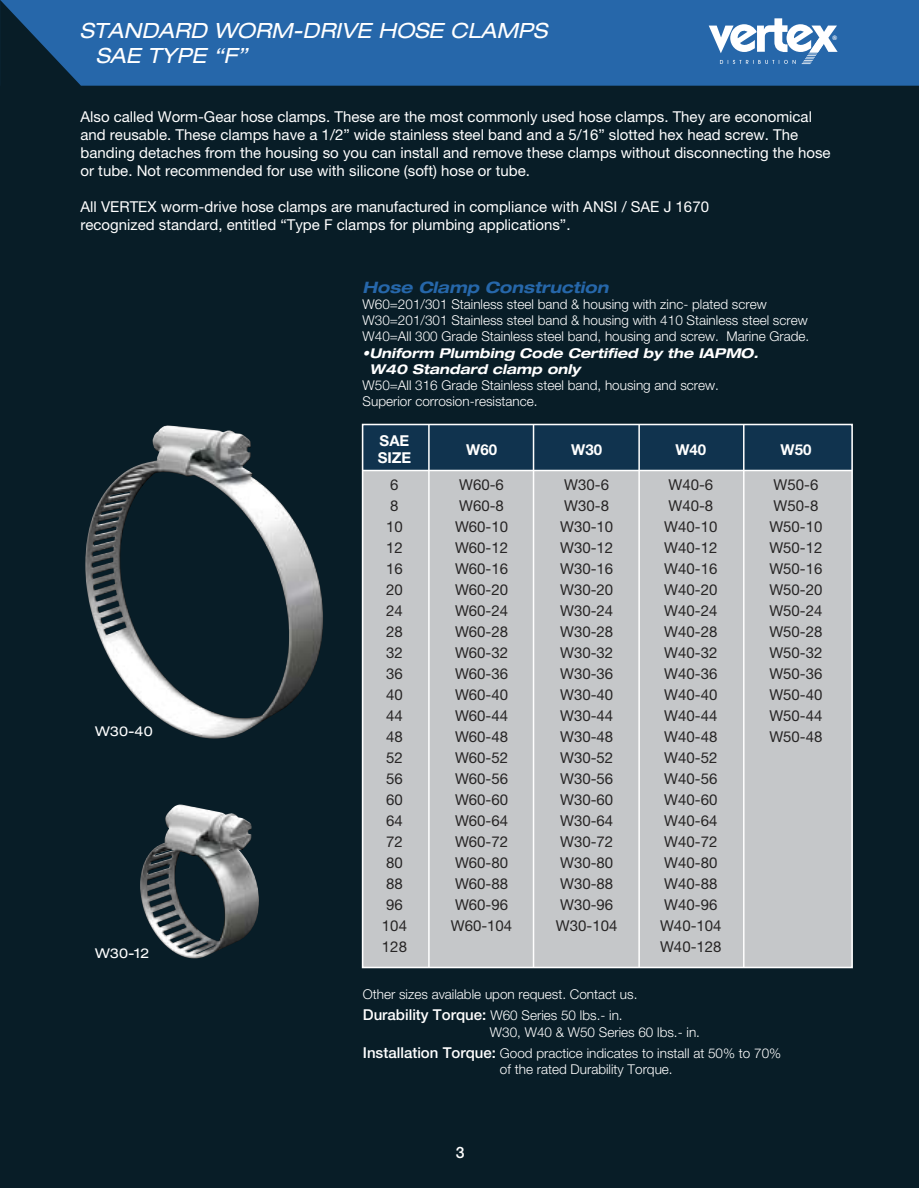
<style>
.page{position:relative;width:919px;height:1188px;background:#fff}
.page>*{position:absolute;margin:0;border:0;box-sizing:border-box;transform-origin:0 0}
.t1{font:italic expanded 21px "Helvetica Neue";color:#fff}
.t2{font:italic 700 expanded 15.75px "Helvetica Neue";color:#2667aa}
.t3{font:500 15.75px "Helvetica Neue";color:#fff}
.t4{font:15px/21px "Helvetica Neue";color:#272525;text-align:center}
.t5{font:15px/18px "Helvetica Neue";color:#fff}
.t6{font:700 15px/16.5px "Helvetica Neue";color:#fff}
.t7{font:300 13.5px/16.2px "Helvetica Neue";color:#fff}
.t8{font:italic 700 expanded 13.5px/16.2px "Helvetica Neue";color:#fff}
.t9{font:expanded 13.5px "Helvetica Neue";color:#fff}
.t10{font:700 6.15px "Helvetica";color:#fff}
.s1{font-weight:500;font-size:15px}
</style>
<div class="page">
<div style="left:0;top:86px;width:918px;height:1102px;background:#081d27"></div>
<div style="left:0;top:0;width:918px;height:86px;background:#2667aa"></div>
<svg style="left:361px;top:423px;width:492px;height:546px;background:#b7bbbf"></svg>
<svg style="left:708px;top:18px;width:129px;height:46px"></svg>
<img style="left:85px;top:425px;width:238px;height:314px">
<img style="left:140px;top:804px;width:119px;height:154px">
<h1 class="t1" style="left:80px;top:17px;width:468px">STANDARD WORM-DRIVE HOSE CLAMPS</h1>
<h1 class="t1" style="left:96px;top:43px;width:153px">SAE TYPE “F”</h1>
<p class="t10" style="left:832px;top:33px;width:6px">®</p>
<p class="t5" style="left:80px;top:107px;width:751px">Also called Worm-Gear hose clamps. These are the most commonly used hose clamps. They are economical and reusable. These clamps have a 1/2” wide stainless steel band and a 5/16” slotted hex head screw. The banding detaches from the housing so you can install and remove these clamps without disconnecting the hose or tube. Not recommended for use with silicone (soft) hose or tube.</p>
<p class="t5" style="left:80px;top:197px;width:629px">All VERTEX worm-drive hose clamps are manufactured in compliance with ANSI / SAE J 1670 recognized standard, entitled “Type F clamps for plumbing applications”.</p>
<p class="t2" style="left:362px;top:277px;width:247px">Hose Clamp Construction</p>
<p class="t7" style="left:362px;top:296px;width:448px">W60=201/301 Stainless steel band &amp; housing with zinc- plated screw<br>W30=201/301 Stainless steel band &amp; housing with 410 Stainless steel screw<br>W40=All 300 Grade Stainless steel band, housing and screw. Marine Grade.</p>
<p class="t8" style="left:369px;top:344px;width:390px;text-indent:-7px">•Uniform Plumbing Code Certified by the IAPMO.<br>W40 Standard clamp only</p>
<p class="t7" style="left:362px;top:377px;width:357px">W50=All 316 Grade Stainless steel band, housing and screw.<br>Superior corrosion-resistance.</p>
<p class="t9" style="left:95px;top:723px;width:59px">W30-40</p>
<p class="t9" style="left:95px;top:945px;width:56px">W30-12</p>
<p class="t6" style="left:377px;top:433px;width:35px">SAE<br>SIZE</p>
<p class="t6" style="left:466px;top:441px;width:32px">W60</p>
<p class="t6" style="left:571px;top:441px;width:32px">W30</p>
<p class="t6" style="left:675px;top:441px;width:32px">W40</p>
<p class="t6" style="left:780px;top:441px;width:32px">W50</p>
<p class="t4" style="left:382px;top:474px;width:27px">6<br>8<br>10<br>12<br>16<br>20<br>24<br>28<br>32<br>36<br>40<br>44<br>48<br>52<br>56<br>60<br>64<br>72<br>80<br>88<br>96<br>104<br>128</p>
<p class="t4" style="left:450px;top:474px;width:63px">W60-6<br>W60-8<br>W60-10<br>W60-12<br>W60-16<br>W60-20<br>W60-24<br>W60-28<br>W60-32<br>W60-36<br>W60-40<br>W60-44<br>W60-48<br>W60-52<br>W60-56<br>W60-60<br>W60-64<br>W60-72<br>W60-80<br>W60-88<br>W60-96<br>W60-104</p>
<p class="t4" style="left:555px;top:474px;width:63px">W30-6<br>W30-8<br>W30-10<br>W30-12<br>W30-16<br>W30-20<br>W30-24<br>W30-28<br>W30-32<br>W30-36<br>W30-40<br>W30-44<br>W30-48<br>W30-52<br>W30-56<br>W30-60<br>W30-64<br>W30-72<br>W30-80<br>W30-88<br>W30-96<br>W30-104</p>
<p class="t4" style="left:659px;top:474px;width:63px">W40-6<br>W40-8<br>W40-10<br>W40-12<br>W40-16<br>W40-20<br>W40-24<br>W40-28<br>W40-32<br>W40-36<br>W40-40<br>W40-44<br>W40-48<br>W40-52<br>W40-56<br>W40-60<br>W40-64<br>W40-72<br>W40-80<br>W40-88<br>W40-96<br>W40-104<br>W40-128</p>
<p class="t4" style="left:769px;top:474px;width:55px;text-align:left">W50-6<br>W50-8<br>W50-10<br>W50-12<br>W50-16<br>W50-20<br>W50-24<br>W50-28<br>W50-32<br>W50-36<br>W50-40<br>W50-44<br>W50-48</p>
<p class="t7" style="left:362px;top:984px;width:276px;line-height:21px">Other sizes available upon request. Contact us.<br><span class="s1">Durability Torque:</span> W60 Series 50 lbs.- in.</p>
<p class="t7" style="left:362px;top:1021px;width:419px;line-height:21px;text-indent:127px">W30, W40 &amp; W50 Series 60 lbs.- in.<br><span class="s1">Installation Torque:</span> Good practice indicates to install at 50% to 70%</p>
<p class="t7" style="left:499px;top:1061px;width:174px">of the rated Durability Torque.</p>
<p class="t3" style="left:455px;top:1143px;width:10px">3</p>
</div>
